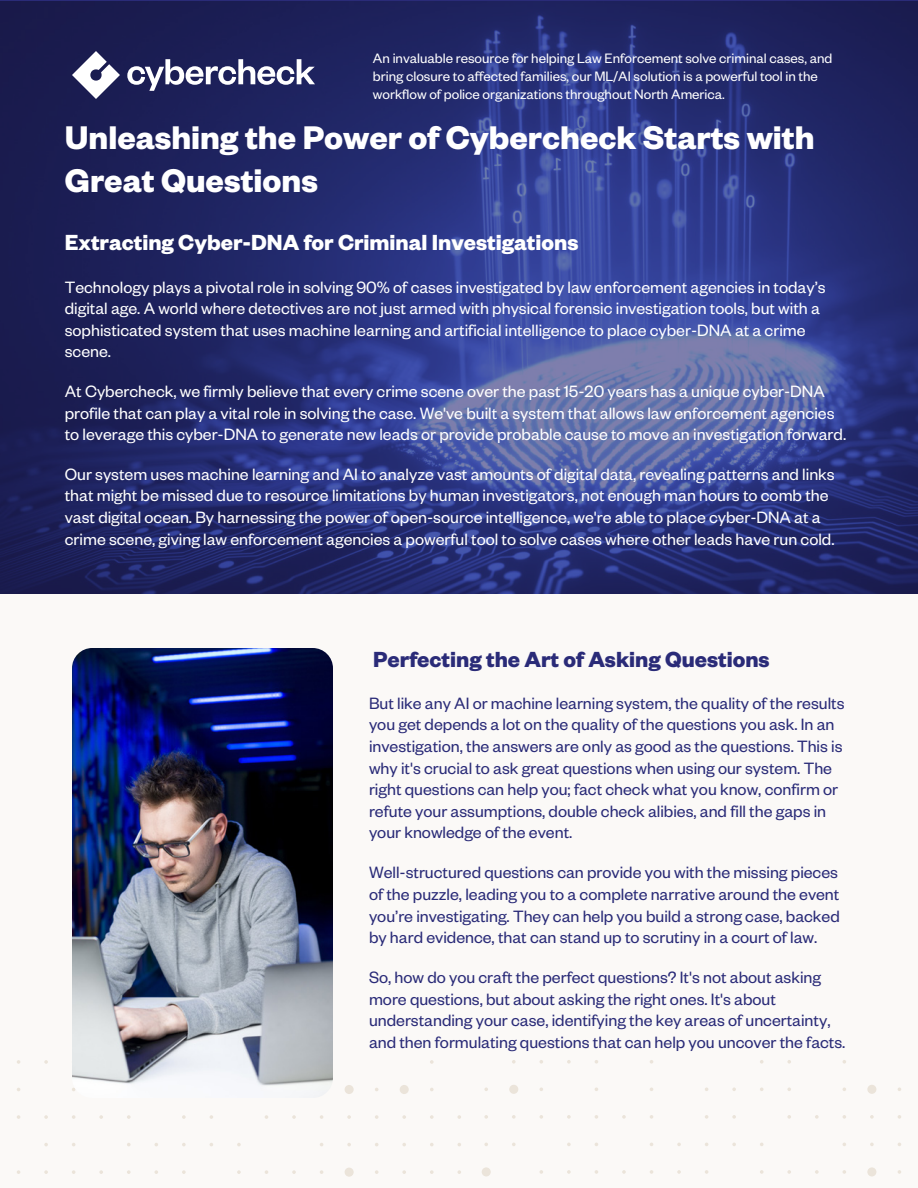
<style>
.page{position:relative;width:918px;height:1188px;background:#fff}
.page>*{position:absolute;margin:0;border:0;box-sizing:border-box;transform-origin:0 0}
.Body_1{font:700 36px/43.2px "Founders Grotesk";color:#fff}
.Body_1-2{font:700 24px "Founders Grotesk";color:#fff}
.Body_1-3{font:700 24px "Founders Grotesk";color:#2a2b78}
.Body_1-4{font:18px/21.6px "Founders Grotesk";color:#fff}
.Body_1-5{font:18px/21.6px "Founders Grotesk";color:#2a2b78}
.t1{font:15px/18px "Founders Grotesk";color:#fff}
</style>
<div class="page">
<div style="left:0;top:594px;width:918px;height:594px;background:#fbf9f7"></div>
<svg style="left:44px;top:1060px;width:4px;height:4px"></svg>
<svg style="left:44px;top:1115px;width:4px;height:4px"></svg>
<svg style="left:44px;top:1170px;width:4px;height:4px"></svg>
<svg style="left:127px;top:1115px;width:4px;height:4px"></svg>
<svg style="left:99px;top:1115px;width:4px;height:4px"></svg>
<svg style="left:127px;top:1170px;width:4px;height:4px"></svg>
<svg style="left:99px;top:1170px;width:4px;height:4px"></svg>
<svg style="left:154px;top:1170px;width:4px;height:4px"></svg>
<svg style="left:292px;top:1115px;width:4px;height:4px"></svg>
<svg style="left:265px;top:1115px;width:3px;height:4px"></svg>
<svg style="left:292px;top:1170px;width:4px;height:4px"></svg>
<div style="left:345px;top:1085px;width:9px;height:9px;background:#ebe4da;border-radius:50%"></div>
<svg style="left:182px;top:1115px;width:4px;height:4px"></svg>
<svg style="left:182px;top:1170px;width:4px;height:4px"></svg>
<svg style="left:237px;top:1170px;width:4px;height:4px"></svg>
<svg style="left:347px;top:1115px;width:4px;height:4px"></svg>
<div style="left:345px;top:1168px;width:9px;height:9px;background:#ebe4da;border-radius:50%"></div>
<div style="left:400px;top:1085px;width:9px;height:9px;background:#ebe4da;border-radius:50%"></div>
<svg style="left:430px;top:1060px;width:4px;height:4px"></svg>
<svg style="left:430px;top:1115px;width:4px;height:4px"></svg>
<svg style="left:430px;top:1170px;width:4px;height:4px"></svg>
<svg style="left:402px;top:1115px;width:4px;height:4px"></svg>
<svg style="left:402px;top:1170px;width:4px;height:4px"></svg>
<div style="left:509px;top:1085px;width:9px;height:9px;background:#ebe4da;border-radius:50%"></div>
<svg style="left:512px;top:1060px;width:4px;height:4px"></svg>
<svg style="left:567px;top:1060px;width:4px;height:4px"></svg>
<svg style="left:512px;top:1115px;width:4px;height:4px"></svg>
<svg style="left:567px;top:1115px;width:4px;height:4px"></svg>
<svg style="left:567px;top:1170px;width:4px;height:4px"></svg>
<svg style="left:484px;top:1115px;width:4px;height:4px"></svg>
<div style="left:482px;top:1167px;width:9px;height:9px;background:#ebe4da;border-radius:50%"></div>
<svg style="left:622px;top:1115px;width:4px;height:4px"></svg>
<svg style="left:650px;top:1170px;width:3px;height:4px"></svg>
<svg style="left:622px;top:1170px;width:4px;height:4px"></svg>
<svg style="left:677px;top:1170px;width:4px;height:4px"></svg>
<svg style="left:732px;top:1087px;width:4px;height:4px"></svg>
<svg style="left:787px;top:1060px;width:4px;height:4px"></svg>
<svg style="left:732px;top:1115px;width:4px;height:4px"></svg>
<svg style="left:815px;top:1115px;width:4px;height:4px"></svg>
<svg style="left:787px;top:1115px;width:4px;height:4px"></svg>
<svg style="left:815px;top:1170px;width:4px;height:4px"></svg>
<svg style="left:787px;top:1170px;width:4px;height:4px"></svg>
<div style="left:867px;top:1085px;width:9px;height:9px;background:#ebe4da;border-radius:50%"></div>
<svg style="left:760px;top:1170px;width:4px;height:4px"></svg>
<svg style="left:870px;top:1115px;width:4px;height:4px"></svg>
<div style="left:867px;top:1167px;width:9px;height:9px;background:#ebe4da;border-radius:50%"></div>
<img style="left:72px;top:648px;width:261px;height:443px">
<img style="left:0;top:1px;width:918px;height:593px">
<svg style="left:127px;top:59px;width:188px;height:32px"></svg>
<svg style="left:72px;top:51px;width:48px;height:48px"></svg>
<p class="t1" style="left:373px;top:48px;width:461px">An invaluable resource for helping Law Enforcement solve criminal cases, and bring closure to affected families, our ML/AI solution is a powerful tool in the workflow of police organizations throughout North America.</p>
<p class="Body_1" style="left:65px;top:114px;width:751px">Unleashing the Power of Cybercheck Starts with<br>Great Questions</p>
<p class="Body_1-2" style="left:65px;top:227px;width:515px">Extracting Cyber-DNA for Criminal Investigations</p>
<p class="Body_1-4" style="left:65px;top:275px;width:762px">Technology plays a pivotal role in solving 90% of cases investigated by law enforcement agencies in today’s digital age. A world where detectives are not just armed with physical forensic investigation tools, but with a sophisticated system that uses machine learning and artificial intelligence to place cyber-DNA at a crime scene.</p>
<p class="Body_1-4" style="left:65px;top:380px;width:783px">At Cybercheck, we firmly believe that every crime scene over the past 15-20 years has a unique cyber-DNA profile that can play a vital role in solving the case. We've built a system that allows law enforcement agencies to leverage this cyber-DNA to generate new leads or provide probable cause to move an investigation forward.</p>
<p class="Body_1-4" style="left:65px;top:462px;width:771px">Our system uses machine learning and AI to analyze vast amounts of digital data, revealing patterns and links that might be missed due to resource limitations by human investigators, not enough man hours to comb the vast digital ocean. By harnessing the power of open-source intelligence, we're able to place cyber-DNA at a crime scene, giving law enforcement agencies a powerful tool to solve cases where other leads have run cold.</p>
<p class="Body_1-3" style="left:373px;top:644px;width:398px">Perfecting the Art of Asking Questions</p>
<p class="Body_1-5" style="left:369px;top:691px;width:477px">But like any AI or machine learning system, the quality of the results you get depends a lot on the quality of the questions you ask. In an investigation, the answers are only as good as the questions. This is why it's crucial to ask great questions when using our system. The right questions can help you; fact check what you know, confirm or refute your assumptions, double check alibies, and fill the gaps in your knowledge of the event.</p>
<p class="Body_1-5" style="left:369px;top:861px;width:472px;text-align:justify">Well-structured questions can provide you with the missing pieces of the puzzle, leading you to a complete narrative around the event you’re investigating. They can help you build a strong case, backed by hard evidence, that can stand up to scrutiny in a court of law.</p>
<p class="Body_1-5" style="left:369px;top:966px;width:478px">So, how do you craft the perfect questions? It's not about asking more questions, but about asking the right ones. It's about understanding your case, identifying the key areas of uncertainty, and then formulating questions that can help you uncover the facts.</p>
</div>
